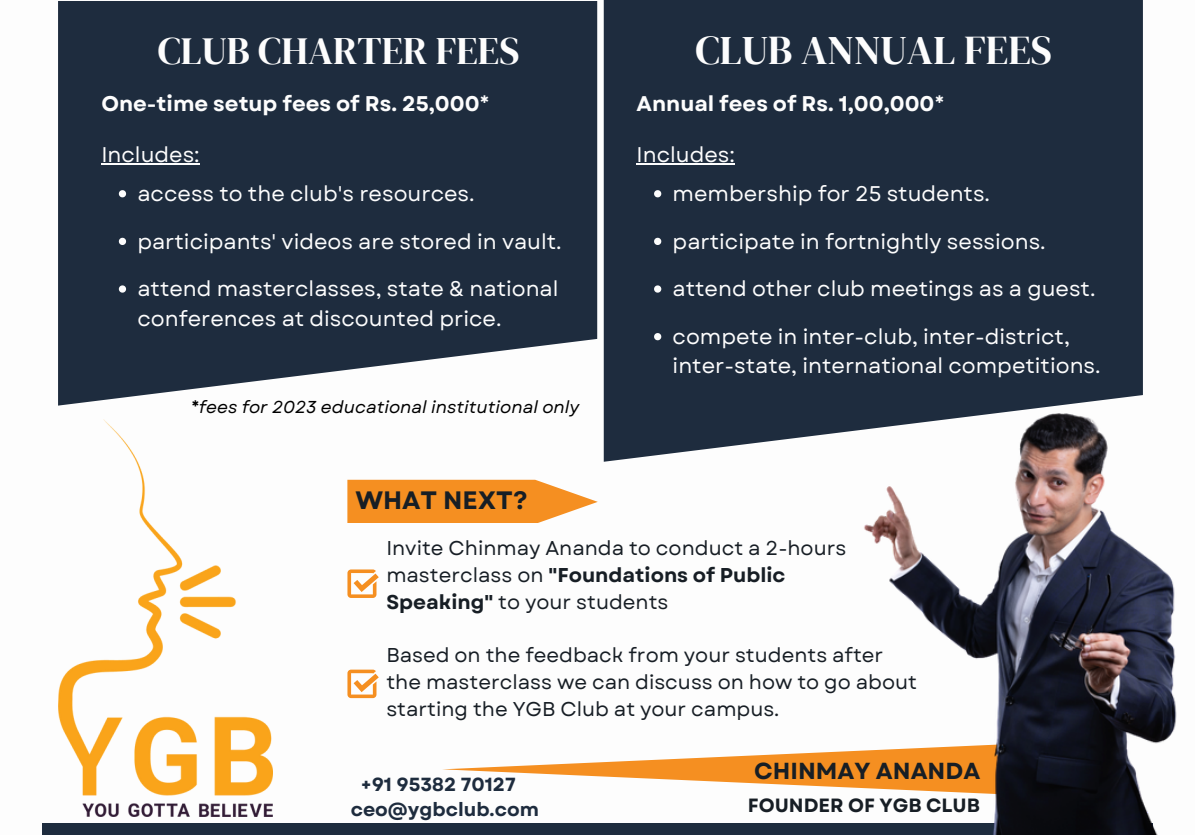
<style>
.page{position:relative;width:1195px;height:836px;background:#fff}
.page>*{position:absolute;margin:0;border:0;box-sizing:border-box;transform-origin:0 0}
.t1{font:40.6px "DM Serif Display";color:#fdfdfd}
.t2{font:38.6px "DM Serif Display";color:#fdfdfd}
.t3{font:700 25.2px "Garet";color:#171e25}
.t4{font:700 23.2px "Garet";color:#171e25}
.t5{font:21.2px/29.6px "Garet";color:#fdfdfd}
.t6{font:700 21.2px "Garet";color:#fdfdfd}
.t7{font:20px/27px "Garet";color:#171e25}
.t8{font:700 19.2px "Garet";color:#171e25}
.t9{font:700 19px/24.8px "Garet";color:#1e2c3e}
.t10{font:italic 17.2px "Garet";color:#000}
.s1{font-weight:400}
.s2{font-weight:700}
</style>
<div class="page">
<svg style="left:58px;top:1px;width:539px;height:404px;background:#303d4d"></svg>
<div style="left:42px;top:823px;width:1109px;height:11px;background:#1e2c3e"></div>
<svg style="left:442px;top:750px;width:417px;height:38px"></svg>
<div style="left:603px;top:0;width:539px;height:461px;background:#1e2c3e"></div>
<svg style="left:347px;top:479px;width:250px;height:43px;background:#f69d3e"></svg>
<img style="left:859px;top:358px;width:318px;height:476px">
<svg style="left:119px;top:190px;width:7px;height:7px"></svg>
<svg style="left:119px;top:238px;width:7px;height:7px"></svg>
<svg style="left:119px;top:285px;width:7px;height:7px"></svg>
<hr style="left:101px;top:163px;width:99px;height:2px;background:#fdfdfd">
<svg style="left:654px;top:190px;width:7px;height:7px"></svg>
<svg style="left:654px;top:238px;width:7px;height:7px"></svg>
<svg style="left:654px;top:285px;width:7px;height:7px"></svg>
<svg style="left:654px;top:333px;width:7px;height:7px"></svg>
<hr style="left:636px;top:163px;width:98px;height:2px;background:#fdfdfd">
<svg style="left:347px;top:569px;width:32px;height:29px"></svg>
<svg style="left:347px;top:669px;width:32px;height:29px"></svg>
<img style="left:58px;top:419px;width:214px;height:397px">
<h2 class="t2" style="left:158px;top:24px;width:363px">CLUB CHARTER FEES</h2>
<p class="t6" style="left:101px;top:88px;width:390px">One-time setup fees of Rs. 25,000<span class="s1">*</span></p>
<p class="t5" style="left:101px;top:140px;width:100px">Includes:</p>
<p class="t5" style="left:137px;top:179px;width:339px">access to the club's resources.</p>
<p class="t5" style="left:137px;top:226px;width:425px">participants' videos are stored in vault.</p>
<p class="t5" style="left:137px;top:274px;width:422px">attend masterclasses, state &amp; national conferences at discounted price.</p>
<p class="t10" style="left:190px;top:395px;width:390px">*fees for 2023 educational institutional only</p>
<p class="t3" style="left:355px;top:481px;width:174px">WHAT NEXT?</p>
<h1 class="t1" style="left:695px;top:22px;width:358px">CLUB ANNUAL FEES</h1>
<p class="t6" style="left:636px;top:88px;width:309px">Annual fees of Rs. 1,00,000<span class="s1">*</span></p>
<p class="t5" style="left:636px;top:140px;width:100px">Includes:</p>
<p class="t5" style="left:672px;top:179px;width:319px">membership for 25 students.</p>
<p class="t5" style="left:672px;top:226px;width:374px">participate in fortnightly sessions.</p>
<p class="t5" style="left:672px;top:274px;width:424px">attend other club meetings as a guest.</p>
<p class="t5" style="left:672px;top:322px;width:429px">compete in inter-club, inter-district, inter-state, international competitions.</p>
<p class="t7" style="left:386px;top:534px;width:461px">Invite Chinmay Ananda to conduct a 2-hours masterclass on <span class="s2">"Foundations of Public<br>Speaking"</span> to your students</p>
<p class="t7" style="left:386px;top:641px;width:532px">Based on the feedback from your students after the masterclass we can discuss on how to go about starting the YGB Club at your campus.</p>
<p class="t9" style="left:350px;top:772px;width:190px;text-indent:10px">+91 95382 70127 ceo@ygbclub.com</p>
<p class="t4" style="left:754px;top:754px;width:227px">CHINMAY ANANDA</p>
<p class="t8" style="left:747px;top:791px;width:233px">FOUNDER OF YGB CLUB</p>
</div>
